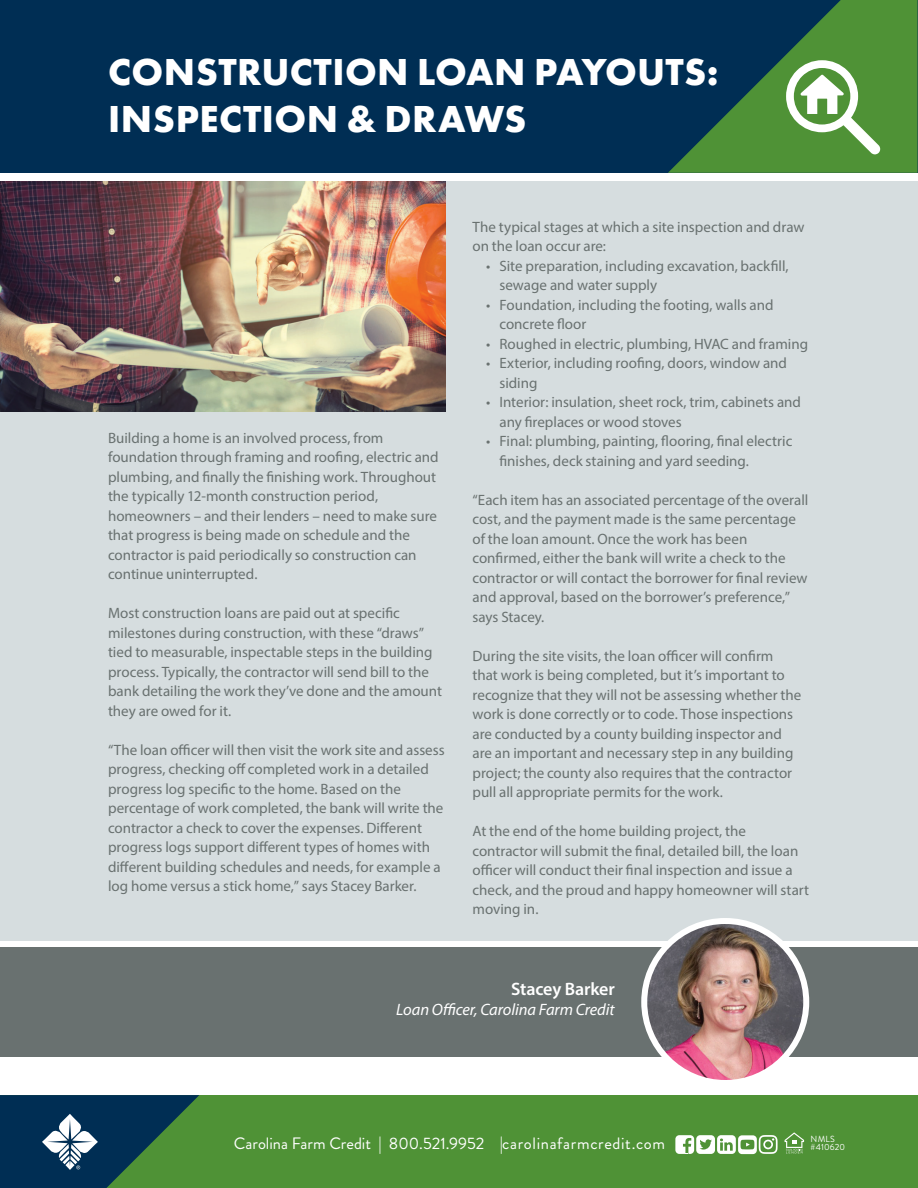
<style>
.page{position:relative;width:918px;height:1188px;background:#fff}
.page>*{position:absolute;margin:0;border:0;box-sizing:border-box;transform-origin:0 0}
.t1{font:700 39px/46.8px "Futura PT";letter-spacing:.01em;color:#fff}
.t2{font:600 18px "Myriad Pro";letter-spacing:-.005em;color:#fff}
.t3{font:16.5px "Brandon Grotesque";letter-spacing:.01em;color:#fff}
.t4{font:italic 16.5px "Myriad Pro";letter-spacing:-.005em;color:#fff}
.t5{font:15px/19.5px "Myriad Pro";color:#697170}
.t6{font:8.85px/8.7px "Brandon Grotesque";letter-spacing:.015em;color:#fff}
</style>
<div class="page">
<div style="left:0;top:181px;width:918px;height:760px;background:#d6dddf"></div>
<div style="left:0;top:0;width:918px;height:173px;background:#002e54"></div>
<svg style="left:668px;top:0;width:250px;height:173px"></svg>
<img style="left:0;top:181px;width:446px;height:230px">
<div style="left:0;top:947px;width:918px;height:110px;background:#697170"></div>
<img style="left:645px;top:921px;width:161px;height:158px">
<div style="left:641px;top:918px;width:168px;height:168px;border:6px solid #fff;border-radius:50%"></div>
<div style="left:0;top:1095px;width:918px;height:93px;background:#4f9236"></div>
<svg style="left:0;top:1095px;width:199px;height:93px"></svg>
<svg style="left:675px;top:1135px;width:103px;height:19px"></svg>
<svg style="left:785px;top:1132px;width:19px;height:21px"></svg>
<p class="t1" style="left:108px;top:53px;width:612px">CONSTRUCTION LOAN PAYOUTS:<br>INSPECTION &amp; DRAWS</p>
<p class="t5" style="left:108px;top:429px;width:332px">Building a home is an involved process, from foundation through framing and roofng, electric and plumbing, and fnally the fnishing work. Throughout the typically 12-month construction period, homeowners – and their lenders – need to make sure that progress is being made on schedule and the contractor is paid periodically so construction can continue uninterrupted.</p>
<p class="t5" style="left:108px;top:605px;width:336px">Most construction loans are paid out at specifc milestones during construction, with these “draws” tied to measurable, inspectable steps in the building process. Typically, the contractor will send bill to the bank detailing the work they’ve done and the amount they are owed for it.</p>
<p class="t5" style="left:108px;top:741px;width:338px">“The loan ofcer will then visit the work site and assess progress, checking of completed work in a detailed progress log specifc to the home. Based on the percentage of work completed, the bank will write the contractor a check to cover the expenses. Diferent progress logs support diferent types of homes with diferent building schedules and needs, for example a log home versus a stick home,” says Stacey Barker.</p>
<p class="t5" style="left:473px;top:218px;width:333px">The typical stages at which a site inspection and draw on the loan occur are:</p>
<p class="t5" style="left:500px;top:257px;width:291px;text-indent:-14px">• Site preparation, including excavation, backfll, sewage and water supply</p>
<p class="t5" style="left:500px;top:296px;width:276px;text-indent:-14px">• Foundation, including the footing, walls and concrete foor</p>
<p class="t5" style="left:486px;top:335px;width:324px">• Roughed in electric, plumbing, HVAC and framing</p>
<p class="t5" style="left:500px;top:354px;width:289px;text-indent:-14px">• Exterior, including roofng, doors, window and siding</p>
<p class="t5" style="left:500px;top:393px;width:303px;text-indent:-14px">• Interior: insulation, sheet rock, trim, cabinets and any freplaces or wood stoves</p>
<p class="t5" style="left:500px;top:432px;width:294px;text-indent:-14px">• Final: plumbing, painting, fooring, fnal electric fnishes, deck staining and yard seeding.</p>
<p class="t5" style="left:473px;top:491px;width:337px">“Each item has an associated percentage of the overall cost, and the payment made is the same percentage of the loan amount. Once the work has been confrmed, either the bank will write a check to the contractor or will contact the borrower for fnal review and approval, based on the borrower’s preference,” says Stacey.</p>
<p class="t5" style="left:473px;top:647px;width:330px">During the site visits, the loan ofcer will confrm that work is being completed, but it’s important to recognize that they will not be assessing whether the work is done correctly or to code. Those inspections are conducted by a county building inspector and are an important and necessary step in any building project; the county also requires that the contractor pull all appropriate permits for the work.</p>
<p class="t5" style="left:473px;top:822px;width:338px">At the end of the home building project, the contractor will submit the fnal, detailed bill, the loan ofcer will conduct their fnal inspection and issue a check, and the proud and happy homeowner will start moving in.</p>
<p class="t2" style="left:511px;top:979px;width:105px">Stacey Barker</p>
<p class="t4" style="left:396px;top:1000px;width:220px">Loan Ofcer, Carolina Farm Credit</p>
<p class="t3" style="left:234px;top:1133px;width:433px">Carolina Farm Credit | 800.521.9952 | carolinafarmcredit.com</p>
<p class="t6" style="left:811px;top:1134px;width:36px">NMLS #410620</p>
</div>
